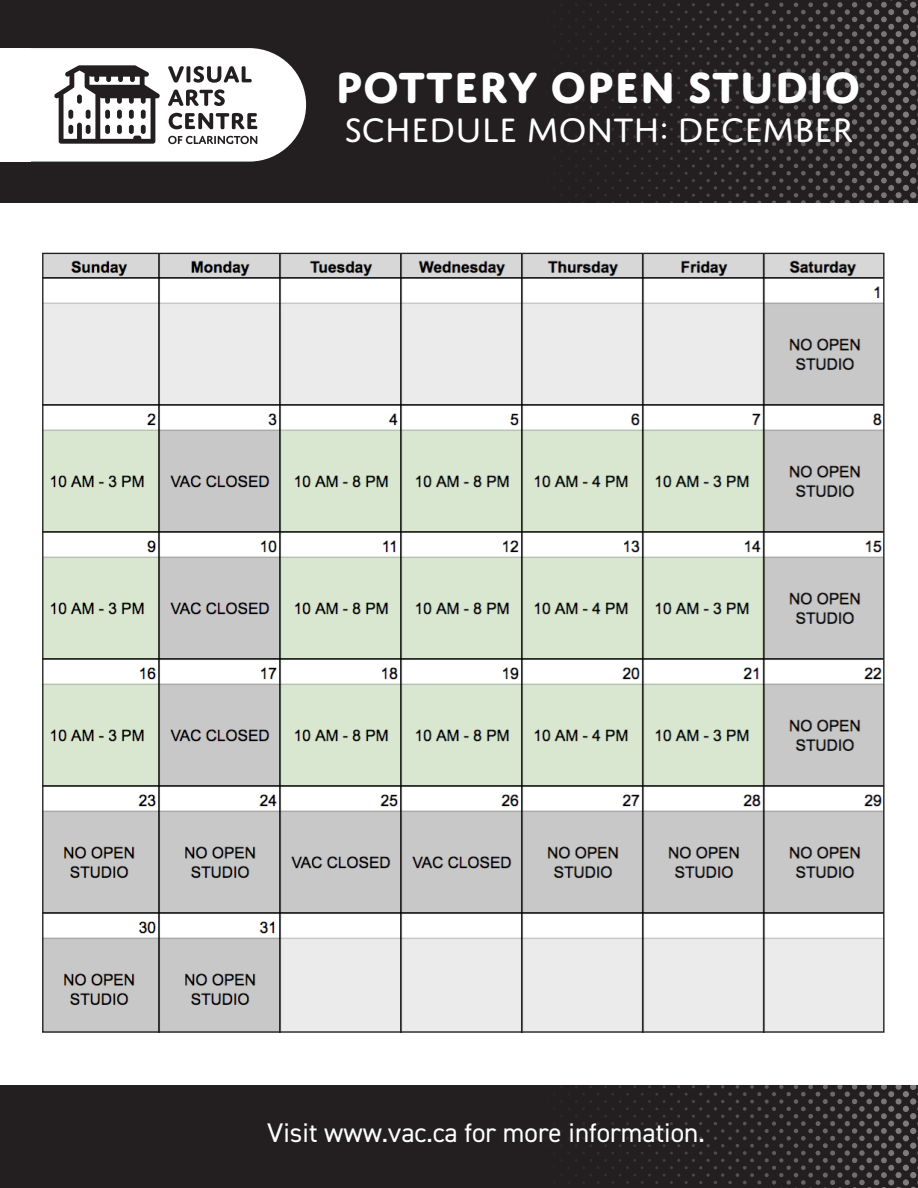
<style>
.page{position:relative;width:918px;height:1188px;background:#fff}
.page>*{position:absolute;margin:0;border:0;box-sizing:border-box;transform-origin:0 0}
.t1{font:700 46.65px "Domus Titling";letter-spacing:.01em;color:#fff}
.t2{font:36.15px "Domus Titling";letter-spacing:-.02em;color:#fff}
.t3{font:27px "DIN2014";color:#fff}
</style>
<div class="page">
<div style="left:0;top:1085px;width:918px;height:103px;background:#231f20"></div>
<img style="left:44px;top:255px;width:839px;height:776px">
<img style="left:0;top:1px;width:918px;height:202px">
<svg style="left:31px;top:48px;width:275px;height:114px"></svg>
<div style="left:0;top:48px;width:31px;height:114px;background:#fff"></div>
<p class="t1" style="left:336px;top:60px;width:526px">POTTERY OPEN STUDIO</p>
<p class="t2" style="left:344px;top:109px;width:511px">SCHEDULE MONTH: DECEMBER</p>
<p class="t3" style="left:267px;top:1115px;width:439px">Visit www.vac.ca for more information.</p>
</div>
